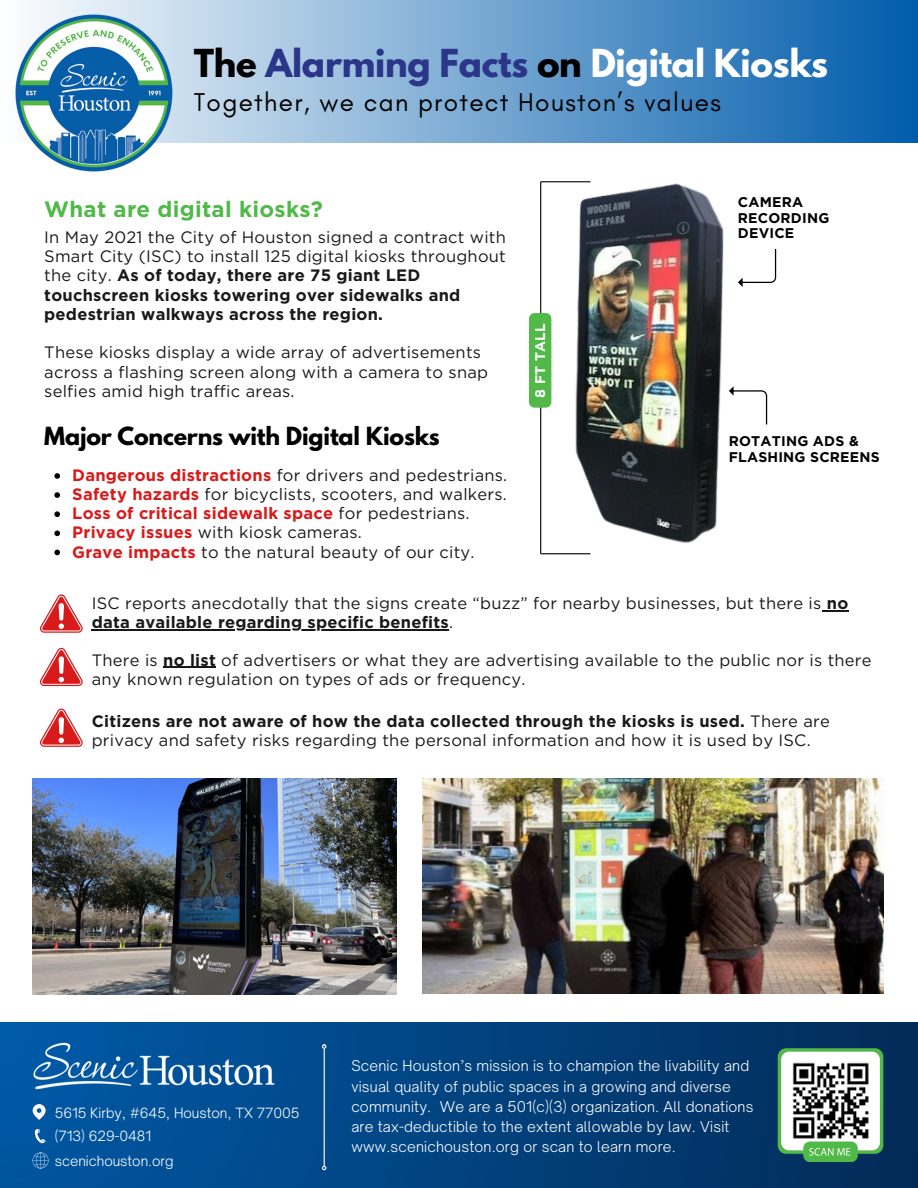
<style>
.page{position:relative;width:918px;height:1188px;background:#fff}
.page>*{position:absolute;margin:0;border:0;box-sizing:border-box;transform-origin:0 0}
.t1{font:700 34.2px "League Spartan";letter-spacing:-.01em;color:#2c3689}
.t2{font:26.25px "Glacial Indifference";letter-spacing:.05em;color:#000}
.t3{font:700 22.2px "League Spartan";letter-spacing:-.01em;color:#000}
.t4{font:700 22.2px "Gotham";letter-spacing:.015em;color:#50b948}
.t5{font:16.5px/19.2px "Gotham";letter-spacing:.015em;color:#191919}
.t6{font:700 16.5px/19.2px "Gotham";letter-spacing:.015em;color:#191919}
.t7{font:700 16.5px "Gotham";letter-spacing:.015em;color:#d91a1a}
.t8{font:300 14.25px/20.2px "Open Sauce One";letter-spacing:.015em;color:#fff}
.t9{font:700 14.1px/15.1px "Gotham";letter-spacing:.015em;color:#000}
.t10{font:700 13.95px "Gotham";letter-spacing:.015em;color:#fefefd}
.t11{font:300 13.5px "Open Sauce One";color:#fff}
.s1{color:#000}
.s2{color:#fff}
.s3{font-weight:400}
.s4{font-weight:700;color:#d91a1a}
.s5{font-weight:400;color:#191919}
.s6{font-weight:700}
</style>
<div class="page">
<svg style="left:182px;top:0;width:736px;height:143px;background:#659dcc"></svg>
<img style="left:15px;top:0;width:167px;height:172px">
<div style="left:0;top:1023px;width:918px;height:165px;background:linear-gradient(to right,#0059a6,#032b58)"></div>
<img style="left:553px;top:181px;width:171px;height:362px">
<hr style="left:541px;top:181px;width:49px;height:1px;background:#000">
<hr style="left:541px;top:553px;width:49px;height:1px;background:#000">
<hr style="left:540px;top:182px;width:1px;height:372px;background:#000">
<div style="left:529px;top:313px;width:22px;height:95px;background:#50b948;border-radius:6px"></div>
<svg style="left:729px;top:386px;width:38px;height:39px"></svg>
<svg style="left:738px;top:249px;width:38px;height:38px"></svg>
<img style="left:33px;top:778px;width:364px;height:216px">
<img style="left:422px;top:779px;width:462px;height:214px">
<svg style="left:40px;top:594px;width:43px;height:39px"></svg>
<svg style="left:822px;top:610px;width:27px;height:1px"></svg>
<hr style="left:92px;top:629px;width:357px;height:1px;background:#191919">
<hr style="left:163px;top:667px;width:53px;height:1px;background:#191919">
<svg style="left:54px;top:473px;width:6px;height:6px"></svg>
<svg style="left:54px;top:492px;width:6px;height:6px"></svg>
<svg style="left:54px;top:511px;width:6px;height:6px"></svg>
<svg style="left:54px;top:531px;width:6px;height:5px"></svg>
<svg style="left:54px;top:550px;width:6px;height:5px"></svg>
<svg style="left:40px;top:648px;width:43px;height:38px"></svg>
<svg style="left:40px;top:709px;width:43px;height:38px"></svg>
<img style="left:32px;top:1040px;width:245px;height:51px">
<svg style="left:33px;top:1104px;width:13px;height:16px"></svg>
<svg style="left:35px;top:1129px;width:11px;height:14px"></svg>
<svg style="left:33px;top:1153px;width:15px;height:15px"></svg>
<hr style="left:324px;top:1048px;width:1px;height:118px;background:#fff">
<svg style="left:322px;top:1044px;width:4px;height:5px"></svg>
<svg style="left:322px;top:1166px;width:4px;height:4px"></svg>
<svg style="left:778px;top:1048px;width:105px;height:114px"></svg>
<h3 class="t1" style="left:194px;top:46px;width:636px"><span class="s1">The</span> Alarming Facts <span class="s1">on</span> <span class="s2">Digital Kiosks</span></h3>
<h5 class="t2" style="left:194px;top:86px;width:529px">Together, we can protect Houston’s values</h5>
<p class="t4" style="left:44px;top:196px;width:280px">What are digital kiosks?</p>
<h5 class="t6" style="left:44px;top:227px;width:463px"><span class="s3">In May 2021 the City of Houston signed a contract with Smart City (ISC) to install 125 digital kiosks throughout the city.</span> As of today, there are 75 giant LED touchscreen kiosks towering over sidewalks and pedestrian walkways across the region.</h5>
<p class="t5" style="left:44px;top:343px;width:445px">These kiosks display a wide array of advertisements across a flashing screen along with a camera to snap selfies amid high traffic areas.</p>
<h4 class="t3" style="left:44px;top:425px;width:397px">Major Concerns with Digital Kiosks</h4>
<h4 class="t5" style="left:72px;top:465px;width:437px"><span class="s4">Dangerous distractions</span> for drivers and pedestrians.</h4>
<p class="t5" style="left:72px;top:485px;width:436px"><span class="s4">Safety hazards</span> for bicyclists, scooters, and walkers.</p>
<h4 class="t7" style="left:72px;top:503px;width:399px">Loss of critical sidewalk space <span class="s5">for pedestrians.</span></h4>
<p class="t5" style="left:72px;top:523px;width:291px"><span class="s4">Privacy issues</span> with kiosk cameras.</p>
<h4 class="t5" style="left:72px;top:542px;width:404px"><span class="s4">Grave impacts</span> to the natural beauty of our city.</h4>
<h5 class="t10" style="left:532px;top:398px;width:76px;rotate:-90deg">8 FT TALL</h5>
<h3 class="t9" style="left:738px;top:195px;width:93px">CAMERA<br>RECORDING<br>DEVICE</h3>
<h4 class="t9" style="left:729px;top:434px;width:153px">ROTATING ADS &amp;<br>FLASHING SCREENS</h4>
<h4 class="t5" style="left:92px;top:593px;width:758px">ISC reports anecdotally that the signs create “buzz” for nearby businesses, but there is <span class="s6">no</span></h4>
<h4 class="t6" style="left:92px;top:612px;width:363px">data available regarding specific benefits<span class="s3">.</span></h4>
<h4 class="t5" style="left:92px;top:650px;width:781px">There is <span class="s6">no list</span> of advertisers or what they are advertising available to the public nor is there any known regulation on types of ads or frequency.</h4>
<p class="t5" style="left:92px;top:711px;width:740px"><span class="s6">Citizens are not aware of how the data collected through the kiosks is used.</span> There are privacy and safety risks regarding the personal information and how it is used by ISC.</p>
<p class="t11" style="left:55px;top:1104px;width:246px">5615 Kirby, #645, Houston, TX 77005</p>
<p class="t11" style="left:55px;top:1152px;width:120px">scenichouston.org</p>
<p class="t11" style="left:55px;top:1128px;width:98px">(713) 629-0481</p>
<p class="t8" style="left:351px;top:1056px;width:404px">Scenic Houston’s mission is to champion the livability and visual quality of public spaces in a growing and diverse community. We are a 501(c)(3) organization. All donations are tax-deductible to the extent allowable by law. Visit www.scenichouston.org or scan to learn more.</p>
</div>
